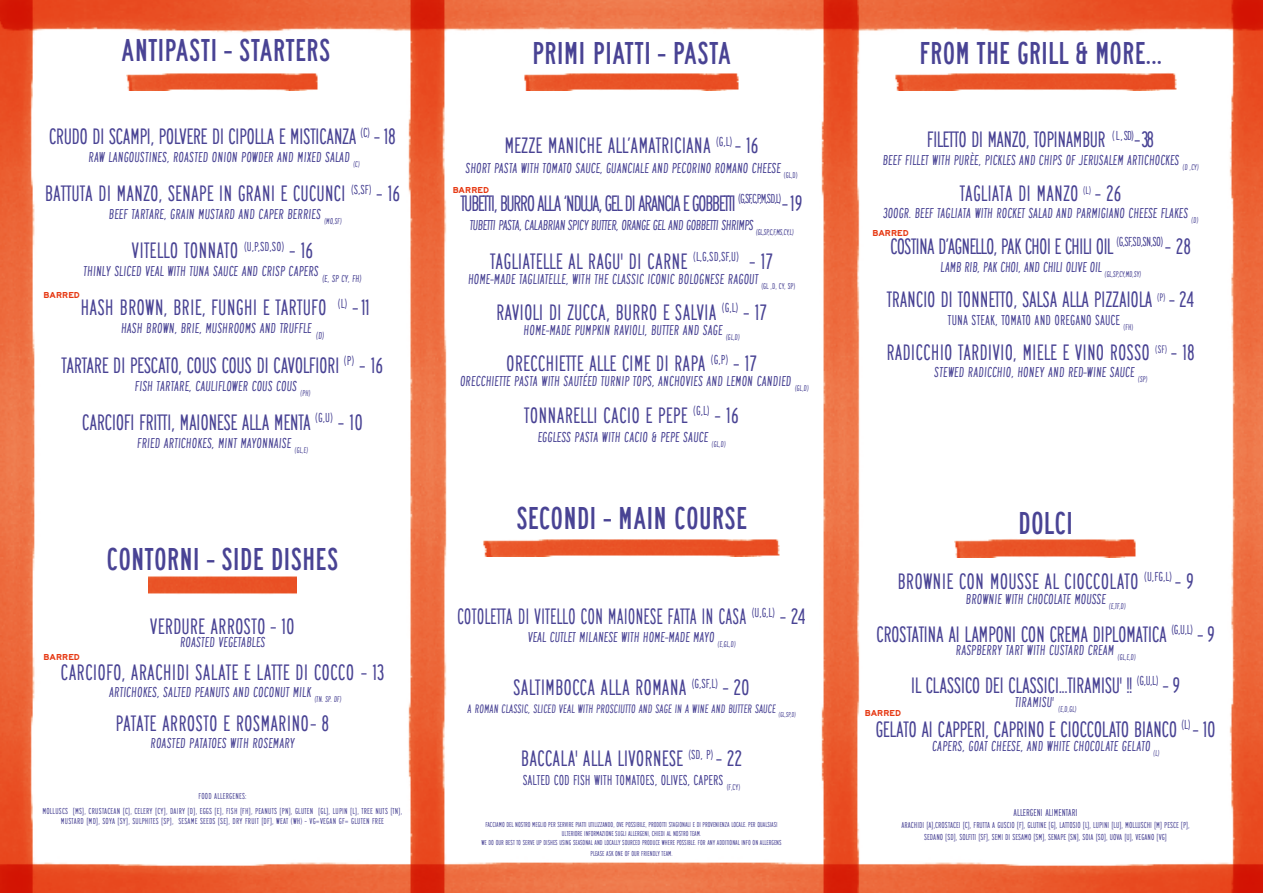
<style>
.page{position:relative;width:1263px;height:893px;background:#fff}
.page>*{position:absolute;margin:0;border:0;box-sizing:border-box;transform-origin:0 0}
.t1{font:33px "Saa Series BDOT";letter-spacing:-.015em;color:#494394}
.t2{font:23.25px "Saa Series ADOT";color:#494394}
.t3{font:23.25px "Saa Series ADOT";letter-spacing:-.02em;color:#494394}
.t4{font:23.25px "Saa Series ADOT";letter-spacing:-.025em;color:#494394}
.t5{font:23.25px "Saa Series ADOT";letter-spacing:-.07em;color:#494394}
.t6{font:23.25px "Saa Series ADOT";letter-spacing:-.04em;color:#494394}
.t7{font:23.25px "Saa Series ADOT";color:#494394;scale:.9 1}
.t8{font:15px "Saa Series ADOT";letter-spacing:.005em;color:#494394}
.t9{font:12.75px "Saa Series ADOT";color:#494394}
.t10{font:10.5px "Saa Series ADOT";letter-spacing:.005em;color:#494394}
.t11{font:9px/14.7px "Saa Series ADOT";letter-spacing:.025em;color:#494394;text-align:center}
.t12{font:9px/12px "Saa Series ADOT";letter-spacing:.005em;color:#494394;text-align:center}
.t13{font:9px "Saa Series EMDOT";letter-spacing:.005em;color:#e63812}
.t14{font:7.5px/9px "Saa Series ADOT";color:#494394;text-align:center}
</style>
<div class="page">
<img style="left:408px;top:35px;width:38px;height:821px">
<img style="left:821px;top:35px;width:39px;height:821px">
<img style="left:1229px;top:35px;width:34px;height:821px">
<img style="left:0;top:35px;width:35px;height:821px">
<img style="left:0;top:0;width:1263px;height:35px">
<img style="left:0;top:856px;width:1263px;height:37px">
<img style="left:127px;top:73px;width:191px;height:18px">
<img style="left:524px;top:73px;width:215px;height:18px">
<img style="left:954px;top:539px;width:182px;height:18px">
<img style="left:895px;top:73px;width:282px;height:18px">
<img style="left:483px;top:539px;width:297px;height:18px">
<img style="left:148px;top:576px;width:148px;height:18px">
<h1 class="t1" style="left:121px;top:33px;width:211px">ANTIPASTI - STARTERS</h1>
<h2 class="t4" style="left:49px;top:124px;width:348px">CRUDO DI SCAMPI, POLVERE DI CIPOLLA E MISTICANZA <sup>(C)</sup> - 18</h2>
<p class="t8" style="left:88px;top:149px;width:274px">RAW LANGOUSTINES, ROASTED ONION POWDER AND MIXED SALAD <sub>(C)</sub></p>
<h2 class="t2" style="left:45px;top:181px;width:357px">BATTUTA DI MANZO, SENAPE IN GRANI E CUCUNCI <sup>(S,SF)</sup> - 16</h2>
<p class="t8" style="left:108px;top:206px;width:236px">BEEF TARTARE, GRAIN MUSTARD AND CAPER BERRIES <sub>(MO,SF)</sub></p>
<h2 class="t2" style="left:132px;top:238px;width:183px">VITELLO TONNATO <sup>(U,P,SD,SO)</sup> - 16</h2>
<p class="t8" style="left:83px;top:263px;width:281px">THINLY SLICED VEAL WITH TUNA SAUCE AND CRISP CAPERS <sub>(E,</sub> <sub>SP</sub> <sub>CY,</sub> <sub>FH)</sub></p>
<h2 class="t2" style="left:80px;top:295px;width:291px">HASH BROWN, BRIE, FUNGHI E TARTUFO <sup>(L)</sup> - 11</h2>
<p class="t8" style="left:121px;top:320px;width:206px">HASH BROWN, BRIE, MUSHROOMS AND TRUFFLE <sub>(D)</sub></p>
<h2 class="t3" style="left:62px;top:353px;width:323px">TARTARE DI PESCATO, COUS COUS DI CAVOLFIORI <sup>(P)</sup> - 16</h2>
<p class="t8" style="left:134px;top:378px;width:178px">FISH TARTARE, CAULIFLOWER COUS COUS <sub>(PH)</sub></p>
<h2 class="t3" style="left:82px;top:410px;width:282px">CARCIOFI FRITTI, MAIONESE ALLA MENTA <sup>(G,U)</sup> - 10</h2>
<p class="t8" style="left:137px;top:435px;width:173px">FRIED ARTICHOKES, MINT MAYONNAISE <sub>(GL,E)</sub></p>
<p class="t13" style="left:44px;top:289px;width:38px">BARRED</p>
<h1 class="t1" style="left:106px;top:541px;width:234px">CONTORNI - SIDE DISHES</h1>
<h2 class="t2" style="left:150px;top:614px;width:146px">VERDURE ARROSTO - 10</h2>
<p class="t8" style="left:180px;top:634px;width:88px">ROASTED VEGETABLES</p>
<h2 class="t2" style="left:61px;top:660px;width:325px">CARCIOFO, ARACHIDI SALATE E LATTE DI COCCO - 13</h2>
<p class="t8" style="left:109px;top:684px;width:235px">ARTICHOKES, SALTED PEANUTS AND COCONUT MILK <sub>(TN.</sub> <sub>SP.</sub> <sub>DF)</sub></p>
<h2 class="t2" style="left:116px;top:711px;width:215px">PATATE ARROSTO E ROSMARINO - 8</h2>
<p class="t8" style="left:150px;top:735px;width:147px">ROASTED PATATOES WITH ROSEMARY</p>
<p class="t13" style="left:44px;top:651px;width:38px">BARRED</p>
<p class="t11" style="left:42px;top:789px;width:362px">FOOD ALLERGENES:<br>MOLLUSCS [MS], CRUSTACEAN [C], CELERY [CY], DAIRY [D], EGGS [E], FISH [FH], PEANUTS [PN], GLUTEN [GL], LUPIN [L], TREE NUTS [TN],</p>
<p class="t11" style="left:61px;top:814px;width:325px">MUSTARD [MD], SOYA [SY], SULPHITES [SP], SESAME SEEDS [SE], DRY FRUIT [DF], WEAT (WH) - VG=VEGAN GF= GLUTEN FREE</p>
<h1 class="t1" style="left:532px;top:35px;width:201px">PRIMI PIATTI - PASTA</h1>
<h2 class="t2" style="left:504px;top:133px;width:256px">MEZZE MANICHE ALL’AMATRICIANA <sup>(G,L)</sup> - 16</h2>
<p class="t8" style="left:465px;top:160px;width:334px">SHORT PASTA WITH TOMATO SAUCE, GUANCIALE AND PECORINO ROMANO CHEESE <sub>(GL,D)</sub></p>
<h2 class="t5" style="left:460px;top:191px;width:343px">TUBETTI, BURRO ALLA ‘NDUJA, GEL DI ARANCIA E GOBBETTI <sup>(G,SF,C,P,M,SD,L)</sup> - 19</h2>
<p class="t8" style="left:469px;top:217px;width:326px">TUBETTI PASTA, CALABRIAN SPICY BUTTER, ORANGE GEL AND GOBBETTI SHRIMPS <sub>(GL,SP,C,F,MS,CY,L)</sub></p>
<h2 class="t2" style="left:490px;top:249px;width:284px">TAGLIATELLE AL RAGU' DI CARNE <sup>(L,G,SD,SF,U)</sup> - 17</h2>
<p class="t8" style="left:468px;top:271px;width:329px">HOME-MADE TAGLIATELLE, WITH THE CLASSIC ICONIC BOLOGNESE RAGOUT <sub>(GL</sub> <sub>,D,</sub> <sub>CY,</sub> <sub>SP)</sub></p>
<h2 class="t2" style="left:496px;top:300px;width:272px">RAVIOLI DI ZUCCA, BURRO E SALVIA <sup>(G,L)</sup> - 17</h2>
<p class="t8" style="left:523px;top:322px;width:219px">HOME-MADE PUMPKIN RAVIOLI, BUTTER AND SAGE <sub>(GL,D)</sub></p>
<h2 class="t2" style="left:506px;top:351px;width:252px">ORECCHIETTE ALLE CIME DI RAPA <sup>(G,P)</sup> - 17</h2>
<p class="t8" style="left:460px;top:373px;width:351px">ORECCHIETTE PASTA WITH SAUTÉED TURNIP TOPS, ANCHOVIES AND LEMON CANDIED <sub>(GL,D)</sub></p>
<h2 class="t2" style="left:524px;top:403px;width:216px">TONNARELLI CACIO E PEPE <sup>(G,L)</sup> - 16</h2>
<p class="t8" style="left:537px;top:429px;width:190px">EGGLESS PASTA WITH CACIO &amp; PEPE SAUCE <sub>(GL,D)</sub></p>
<p class="t13" style="left:453px;top:185px;width:38px">BARRED</p>
<h1 class="t1" style="left:516px;top:500px;width:232px">SECONDI - MAIN COURSE</h1>
<h2 class="t7" style="left:457px;top:604px;width:389px">COTOLETTA DI VITELLO CON MAIONESE FATTA IN CASA <sup>(U,G,L)</sup> - 24</h2>
<p class="t8" style="left:527px;top:629px;width:210px">VEAL CUTLET MILANESE WITH HOME-MADE MAYO <sub>(E,GL,D)</sub></p>
<h2 class="t2" style="left:513px;top:675px;width:238px">SALTIMBOCCA ALLA ROMANA <sup>(G,SF,L)</sup> - 20</h2>
<p class="t9" style="left:467px;top:702px;width:331px">A ROMAN CLASSIC, SLICED VEAL WITH PROSCIUTTO AND SAGE IN A WINE AND BUTTER SAUCE <sub>(GL,SP,D)</sub></p>
<h2 class="t2" style="left:521px;top:746px;width:223px">BACCALA' ALLA LIVORNESE <sup>(SD,</sup> <sup>P)</sup> - 22</h2>
<p class="t8" style="left:523px;top:772px;width:219px">SALTED COD FISH WITH TOMATOES, OLIVES, CAPERS <sub>(F,CY)</sub></p>
<p class="t14" style="left:481px;top:820px;width:302px">FACCIAMO DEL NOSTRO MEGLIO PER SERVIRE PIATTI UTILIZZANDO, OVE POSSIBILE, PRODOTTI STAGIONALI E DI PROVENIENZA LOCALE. PER QUALSIASI<br>ULTERIORE INFORMAZIONE SUGLI ALLERGENI, CHIEDI AL NOSTRO TEAM.<br>WE DO OUR BEST TO SERVE UP DISHES USING SEASONAL AND LOCALLY SOURCED PRODUCE WHERE POSSIBLE. FOR ANY ADDITIONAL INFO ON ALLERGENS</p>
<p class="t14" style="left:590px;top:849px;width:83px">PLEASE ASK ONE OF OUR FRIENDLY TEAM.</p>
<h1 class="t1" style="left:919px;top:35px;width:245px">FROM THE GRILL &amp; MORE...</h1>
<h2 class="t4" style="left:927px;top:127px;width:229px">FILETTO DI MANZO, TOPINAMBUR <sup>(</sup> <sup>L</sup> <sup>,</sup> <sup>SD)</sup> - 38</h2>
<p class="t8" style="left:882px;top:152px;width:318px">BEEF FILLET WITH PURÈE, PICKLES AND CHIPS OF JERUSALEM ARTICHOCKES <sub>(D</sub> <sub>,CY)</sub></p>
<h2 class="t2" style="left:960px;top:180px;width:163px">TAGLIATA DI MANZO <sup>(L)</sup> - 26</h2>
<p class="t8" style="left:883px;top:205px;width:317px">300GR. BEEF TAGLIATA WITH ROCKET SALAD AND PARMIGIANO CHEESE FLAKES <sub>(D)</sub></p>
<h2 class="t6" style="left:890px;top:234px;width:302px">COSTINA D’AGNELLO, PAK CHOI E CHILI OIL <sup>(G,SF,SD,SN,SO)</sup> - 28</h2>
<p class="t8" style="left:940px;top:259px;width:203px">LAMB RIB, PAK CHOI, AND CHILI OLIVE OIL <sub>(GL,SP,CY,MD,SY)</sub></p>
<h2 class="t2" style="left:887px;top:287px;width:309px">TRANCIO DI TONNETTO, SALSA ALLA PIZZAIOLA <sup>(P)</sup> - 24</h2>
<p class="t8" style="left:948px;top:312px;width:187px">TUNA STEAK, TOMATO AND OREGANO SAUCE <sub>(FH)</sub></p>
<h2 class="t2" style="left:886px;top:340px;width:310px">RADICCHIO TARDIVIO, MIELE E VINO ROSSO <sup>(SF)</sup> - 18</h2>
<p class="t8" style="left:934px;top:364px;width:216px">STEWED RADICCHIO, HONEY AND RED-WINE SAUCE <sub>(SP)</sub></p>
<p class="t13" style="left:872px;top:228px;width:38px">BARRED</p>
<h1 class="t1" style="left:1018px;top:505px;width:57px">DOLCI</h1>
<h2 class="t2" style="left:897px;top:569px;width:298px">BROWNIE CON MOUSSE AL CIOCCOLATO <sup>(U,FG,L)</sup> - 9</h2>
<p class="t8" style="left:965px;top:591px;width:162px">BROWNIE WITH CHOCOLATE MOUSSE <sub>(E,TF,D)</sub></p>
<h2 class="t3" style="left:876px;top:622px;width:340px">CROSTATINA AI LAMPONI CON CREMA DIPLOMATICA <sup>(G,U,L)</sup> - 9</h2>
<p class="t8" style="left:955px;top:642px;width:183px">RASPBERRY TART WITH CUSTARD CREAM <sub>(GL,E,D)</sub></p>
<h2 class="t3" style="left:911px;top:673px;width:271px">IL CLASSICO DEI CLASSICI...TIRAMISU' !! <sup>(G,U,L)</sup> - 9</h2>
<p class="t8" style="left:1015px;top:694px;width:64px">TIRAMISU' <sub>(E,D,GL)</sub></p>
<h2 class="t3" style="left:875px;top:717px;width:342px">GELATO AI CAPPERI, CAPRINO E CIOCCOLATO BIANCO <sup>(L)</sup> - 10</h2>
<p class="t8" style="left:932px;top:738px;width:230px">CAPERS, GOAT CHEESE, AND WHITE CHOCOLATE GELATO <sub>(L)</sub></p>
<p class="t13" style="left:865px;top:708px;width:38px">BARRED</p>
<p class="t10" style="left:1013px;top:806px;width:66px">ALLERGENI ALIMENTARI</p>
<p class="t12" style="left:901px;top:819px;width:290px">ARACHIDI [A],CROSTACEI [C], FRUTTA A GUSCIO [F], GLUTINE [G], LATTOSIO [L], LUPINI [LU], MOLLUSCHI [M] PESCE [P],<br>SEDANO [SD], SOLFITI [SF], SEMI DI SESAMO [SM], SENAPE [SN], SOIA [SO], UOVA [U], VEGANO [VG]</p>
</div>
